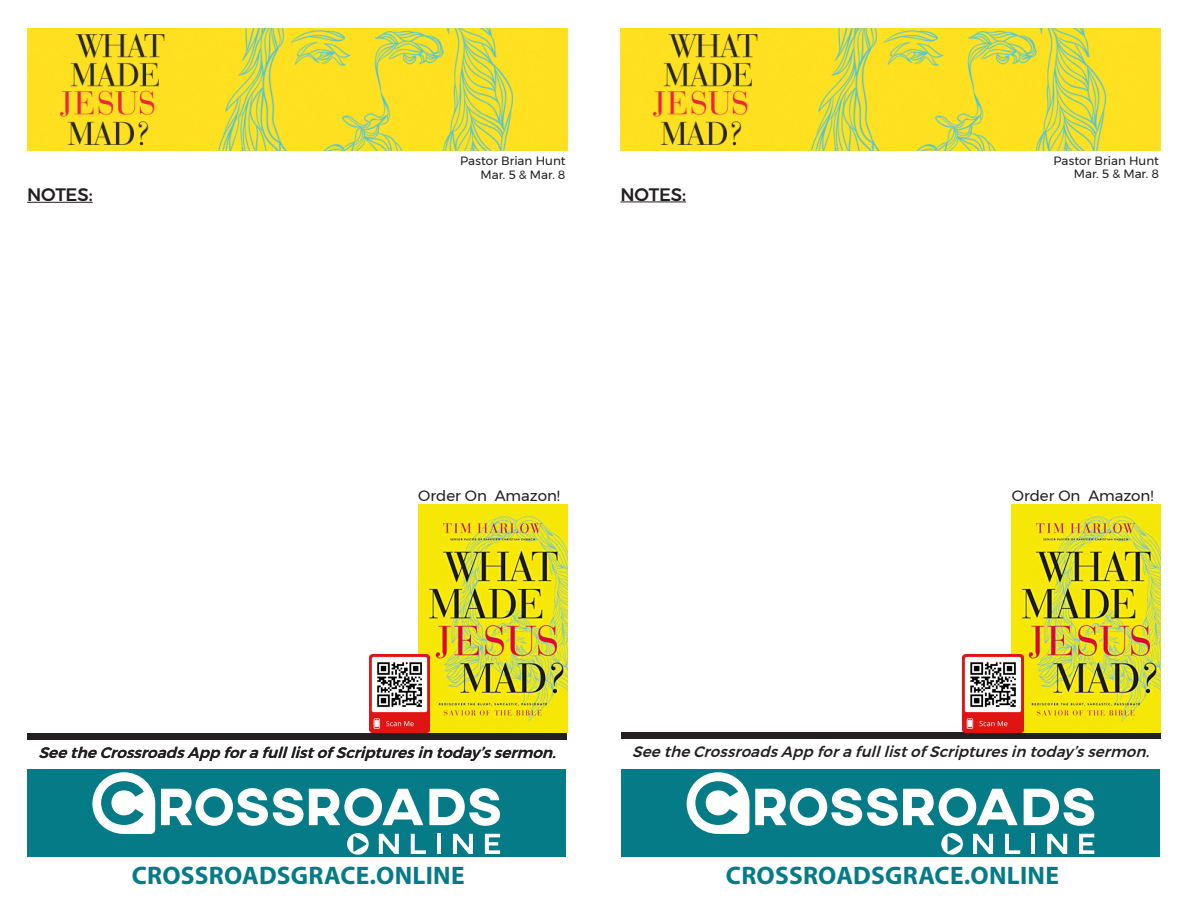
<style>
.page{position:relative;width:1188px;height:918px;background:#fff}
.page>*{position:absolute;margin:0;border:0;box-sizing:border-box;transform-origin:0 0}
.t1{font:700 25.35px "Myriad Pro";letter-spacing:.01em;color:#047b87}
.t2{font:500 18px "Montserrat";letter-spacing:-.01em;color:#231f20}
.t3{font:italic 500 15px "Montserrat";color:#231f20}
.t4{font:15px "Montserrat";color:#231f20}
.t5{font:12px "Montserrat";letter-spacing:.005em;color:#231f20}
</style>
<div class="page">
<hr style="left:620px;top:201px;width:66px;height:1px;background:#231f20">
<div style="left:621px;top:732px;width:540px;height:7px;background:#231f20"></div>
<img style="left:620px;top:29px;width:541px;height:122px">
<hr style="left:27px;top:202px;width:66px;height:1px;background:#231f20">
<div style="left:27px;top:733px;width:540px;height:7px;background:#231f20"></div>
<img style="left:27px;top:29px;width:541px;height:122px">
<div style="left:27px;top:770px;width:539px;height:87px;background:#047b87"></div>
<svg style="left:92px;top:772px;width:63px;height:62px"></svg>
<svg style="left:161px;top:788px;width:262px;height:38px"></svg>
<svg style="left:429px;top:788px;width:71px;height:38px"></svg>
<svg style="left:379px;top:834px;width:20px;height:20px"></svg>
<svg style="left:411px;top:834px;width:15px;height:20px"></svg>
<hr style="left:437px;top:834px;width:4px;height:20px;background:#fff">
<svg style="left:453px;top:834px;width:20px;height:20px"></svg>
<svg style="left:485px;top:834px;width:15px;height:20px"></svg>
<svg style="left:347px;top:833px;width:22px;height:22px"></svg>
<div style="left:621px;top:770px;width:539px;height:87px;background:#047b87"></div>
<svg style="left:687px;top:772px;width:407px;height:83px"></svg>
<img style="left:418px;top:505px;width:149px;height:227px">
<img style="left:369px;top:655px;width:61px;height:78px">
<img style="left:1012px;top:505px;width:149px;height:227px">
<img style="left:963px;top:655px;width:60px;height:78px">
<p class="t2" style="left:27px;top:180px;width:67px">NOTES:</p>
<p class="t5" style="left:460px;top:152px;width:107px">Pastor Brian Hunt</p>
<p class="t5" style="left:480px;top:165px;width:87px">Mar. 5 &amp; Mar. 8</p>
<p class="t2" style="left:620px;top:180px;width:67px">NOTES:</p>
<p class="t5" style="left:1054px;top:151px;width:107px">Pastor Brian Hunt</p>
<p class="t5" style="left:1074px;top:165px;width:87px">Mar. 5 &amp; Mar. 8</p>
<p class="t4" style="left:418px;top:484px;width:143px">Order On Amazon!</p>
<p class="t4" style="left:1012px;top:484px;width:143px">Order On Amazon!</p>
<p class="t3" style="left:39px;top:741px;width:525px">SeetheCrossroadsAppforafulllistofScripturesintoday’ssermon.</p>
<p class="t3" style="left:632px;top:740px;width:525px">SeetheCrossroadsAppforafulllistofScripturesintoday’ssermon.</p>
<p class="t1" style="left:132px;top:859px;width:334px">CROSSROADSGRACE.ONLINE</p>
<p class="t1" style="left:726px;top:859px;width:334px">CROSSROADSGRACE.ONLINE</p>
</div>
